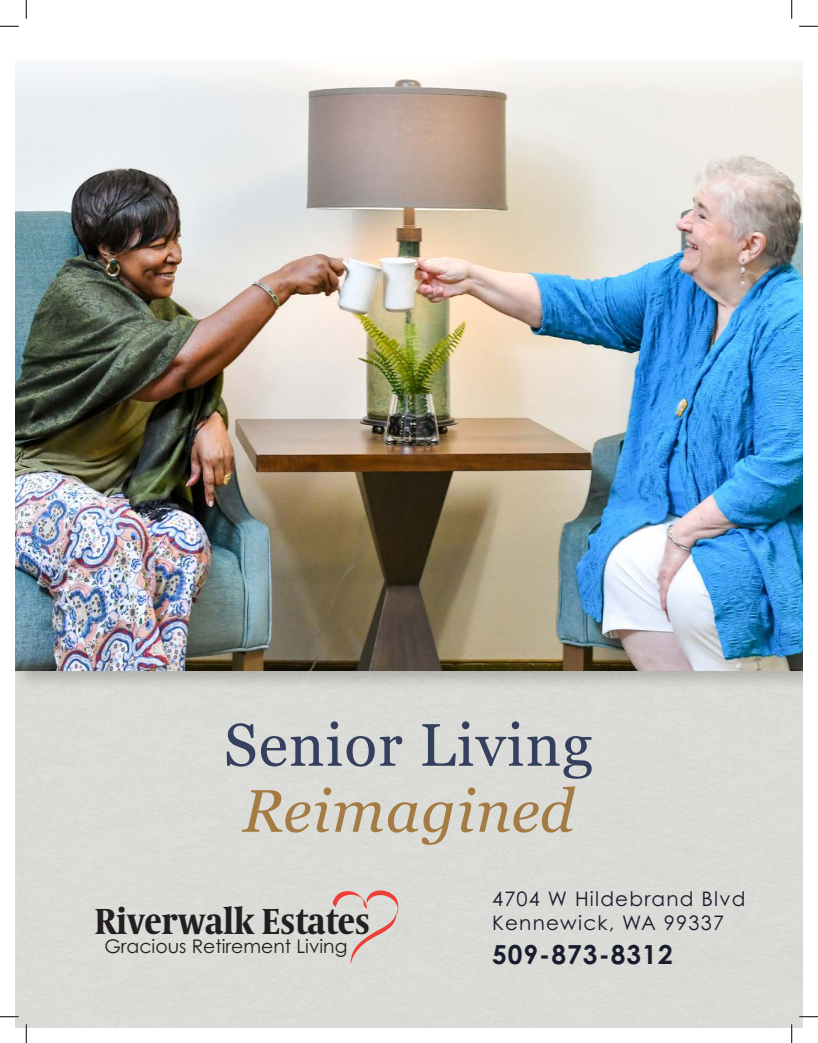
<style>
.page{position:relative;width:818px;height:1043px;background:#fff}
.page>*{position:absolute;margin:0;border:0;box-sizing:border-box;transform-origin:0 0}
.t1{font:60px/66px "Georgia";letter-spacing:.02em;color:#34405e;text-align:center}
.t2{font:700 36px "Coranto 2 Headline";color:#231f20}
.t3{font:700 26.25px "Century Gothic Pro";letter-spacing:.04em;color:#191c2d}
.t4{font:20px "Century Gothic Pro";letter-spacing:.06em;color:#191c2d}
.t5{font:18.88px "Century Gothic Pro";color:#231f20}
.s1{font-style:italic;color:#a47b43}
</style>
<div class="page">
<svg style="left:332px;top:889px;width:66px;height:75px;background:#dccbc7"></svg>
<div style="left:15px;top:580px;width:787px;height:111px;background:#231f20;opacity:.24"></div>
<img style="left:15px;top:60px;width:787px;height:610px">
<svg style="left:0;top:25px;width:19px;height:2px"></svg>
<svg style="left:799px;top:25px;width:19px;height:2px"></svg>
<svg style="left:0;top:1015px;width:19px;height:2px"></svg>
<svg style="left:799px;top:1015px;width:19px;height:2px"></svg>
<svg style="left:25px;top:0;width:2px;height:19px"></svg>
<svg style="left:25px;top:1024px;width:2px;height:18px"></svg>
<svg style="left:791px;top:0;width:1px;height:19px"></svg>
<svg style="left:790px;top:1024px;width:2px;height:18px"></svg>
<p class="t1" style="left:224px;top:709px;width:370px">Senior Living<br><span class="s1">Reimagined</span></p>
<p class="t2" style="left:95px;top:893px;width:277px">Riverwalk Estates</p>
<p class="t5" style="left:104px;top:934px;width:244px">Gracious Retirement Living</p>
<p class="t4" style="left:492px;top:886px;width:255px">4704 W Hildebrand Blvd</p>
<p class="t4" style="left:492px;top:910px;width:233px">Kennewick, WA 99337</p>
<p class="t3" style="left:492px;top:938px;width:182px">509-873-8312</p>
</div>
